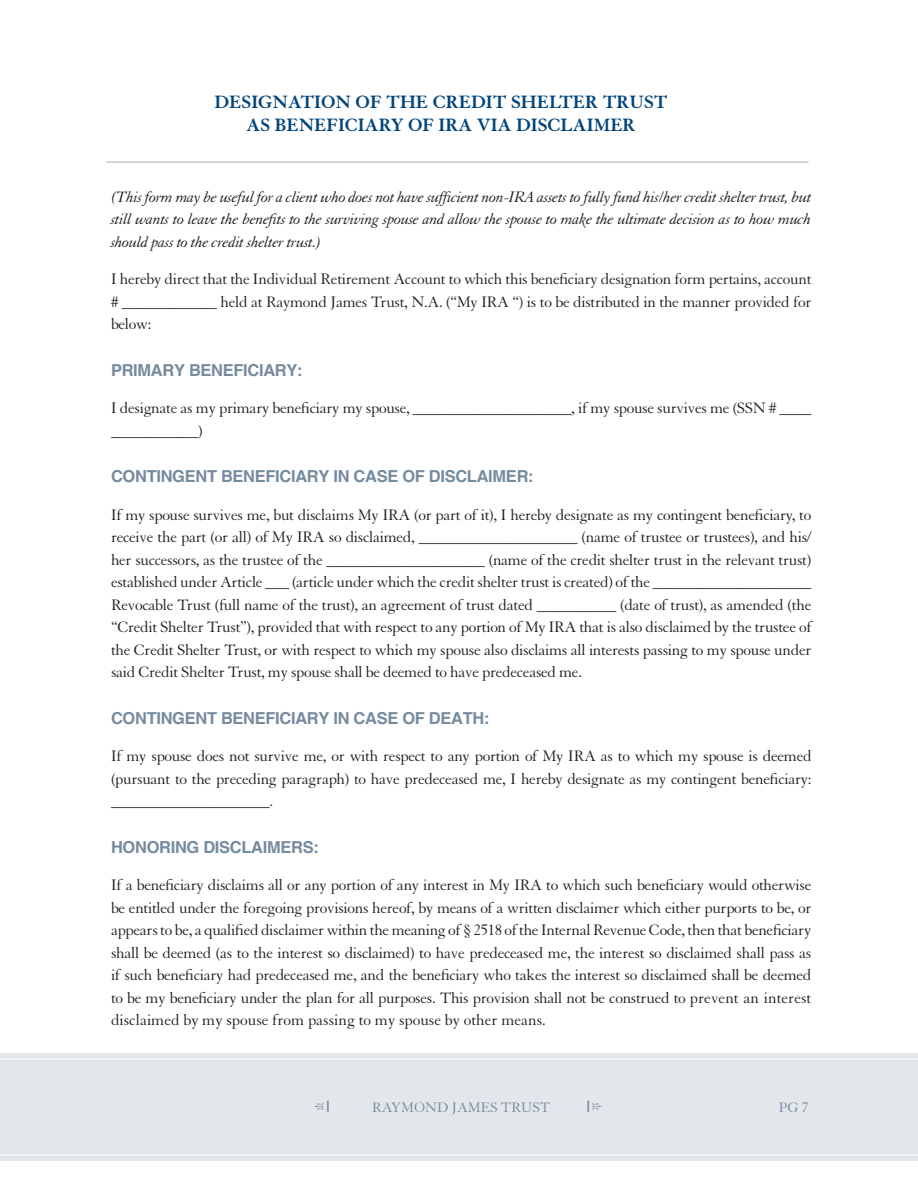
<style>
.page{position:relative;width:918px;height:1188px;background:#fff}
.page>*{position:absolute;margin:0;border:0;box-sizing:border-box;transform-origin:0 0}
.t1{font:700 19.5px "Granjon LT Std";color:#00447b}
.t2{font:16.5px/22.5px "Granjon LT Std";letter-spacing:-.02em;color:#231f20;text-align:justify}
.t3{font:italic 16.5px/22.5px "Granjon LT Std";letter-spacing:-.02em;color:#231f20;text-align:justify}
.t4{font:700 16.5px "Helvetica";letter-spacing:-.02em;color:#768b9f}
.t5{font:15.75px "Helvetica";color:#768b9f}
.t6{font:15px "Granjon LT Std";color:#768b9f}
</style>
<div class="page">
<hr style="left:106px;top:162px;width:702px;height:1px;background:#a8a9ad">
<div style="left:0;top:1053px;width:918px;height:108px;background:#e3e6eb"></div>
<hr style="left:0;top:1059px;width:918px;height:1px;background:#fff">
<hr style="left:0;top:1155px;width:918px;height:1px;background:#fff">
<p class="t1" style="left:214px;top:91px;width:71px">DESIGNATIONOFT</p>
<p class="t1" style="left:400px;top:91px;width:57px">HE CREDIT</p>
<p class="t1" style="left:511px;top:91px;width:59px">SHELTER</p>
<p class="t1" style="left:603px;top:91px;width:50px">TRUST</p>
<p class="t1" style="left:246px;top:114px;width:53px">AS BENEFICIAR</p>
<p class="t1" style="left:391px;top:114px;width:22px">Y OF</p>
<p class="t1" style="left:438px;top:114px;width:43px">IRA VIA</p>
<p class="t1" style="left:516px;top:114px;width:108px">DISCLAIMER</p>
<p class="t3" style="left:111px;top:186px;width:702px">(This form may be useful for a client who does not have sufficient non-IRA assets to fully fund his/her credit shelter trust, but still wants to leave the benefits to the surviving spouse and allow the spouse to make the ultimate decision as to how much should pass to the credit shelter trust.)</p>
<p class="t2" style="left:111px;top:268px;width:702px">I hereby direct that the Individual Retirement Account to which this beneficiary designation form pertains, account # ____________ held at Raymond James Trust, N.A. (“My IRA “) is to be distributed in the manner provided for below:</p>
<p class="t4" style="left:111px;top:360px;width:193px">PRIMARY BENEFICIARY:</p>
<p class="t2" style="left:111px;top:397px;width:702px">I designate as my primary beneficiary my spouse, ____________________, if my spouse survives me (SSN # ____ ___________)</p>
<p class="t4" style="left:111px;top:466px;width:424px">CONTINGENT BENEFICIARY IN CASE OF DISCLAIMER:</p>
<p class="t2" style="left:111px;top:504px;width:702px">If my spouse survives me, but disclaims My IRA (or part of it), I hereby designate as my contingent beneficiary, to receive the part (or all) of My IRA so disclaimed, ____________________ (name of trustee or trustees), and his/ her successors, as the trustee of the ____________________ (name of the credit shelter trust in the relevant trust) established under Article ___ (article under which the credit shelter trust is created) of the ____________________ Revocable Trust (full name of the trust), an agreement of trust dated __________ (date of trust), as amended (the “Credit Shelter Trust”), provided that with respect to any portion of My IRA that is also disclaimed by the trustee of the Credit Shelter Trust, or with respect to which my spouse also disclaims all interests passing to my spouse under said Credit Shelter Trust, my spouse shall be deemed to have predeceased me.</p>
<p class="t4" style="left:111px;top:708px;width:380px">CONTINGENT BENEFICIARY IN CASE OF DEATH:</p>
<p class="t2" style="left:111px;top:745px;width:702px">If my spouse does not survive me, or with respect to any portion of My IRA as to which my spouse is deemed (pursuant to the preceding paragraph) to have predeceased me, I hereby designate as my contingent beneficiary: ____________________.</p>
<p class="t4" style="left:111px;top:837px;width:209px">HONORING DISCLAIMERS:</p>
<p class="t2" style="left:111px;top:874px;width:702px">If a beneficiary disclaims all or any portion of any interest in My IRA to which such beneficiary would otherwise be entitled under the foregoing provisions hereof, by means of a written disclaimer which either purports to be, or appears to be, a qualified disclaimer within the meaning of § 2518 of the Internal Revenue Code, then that beneficiary shall be deemed (as to the interest so disclaimed) to have predeceased me, the interest so disclaimed shall pass as if such beneficiary had predeceased me, and the beneficiary who takes the interest so disclaimed shall be deemed to be my beneficiary under the plan for all purposes. This provision shall not be construed to prevent an interest disclaimed by my spouse from passing to my spouse by other means.</p>
<p class="t5" style="left:326px;top:1097px;width:6px">I</p>
<p class="t6" style="left:372px;top:1099px;width:42px">Raymond</p>
<p class="t6" style="left:452px;top:1099px;width:17px">James</p>
<p class="t6" style="left:501px;top:1099px;width:41px">Trust</p>
<p class="t5" style="left:586px;top:1097px;width:6px">I</p>
<p class="t6" style="left:779px;top:1099px;width:31px">Pg 7</p>
</div>
